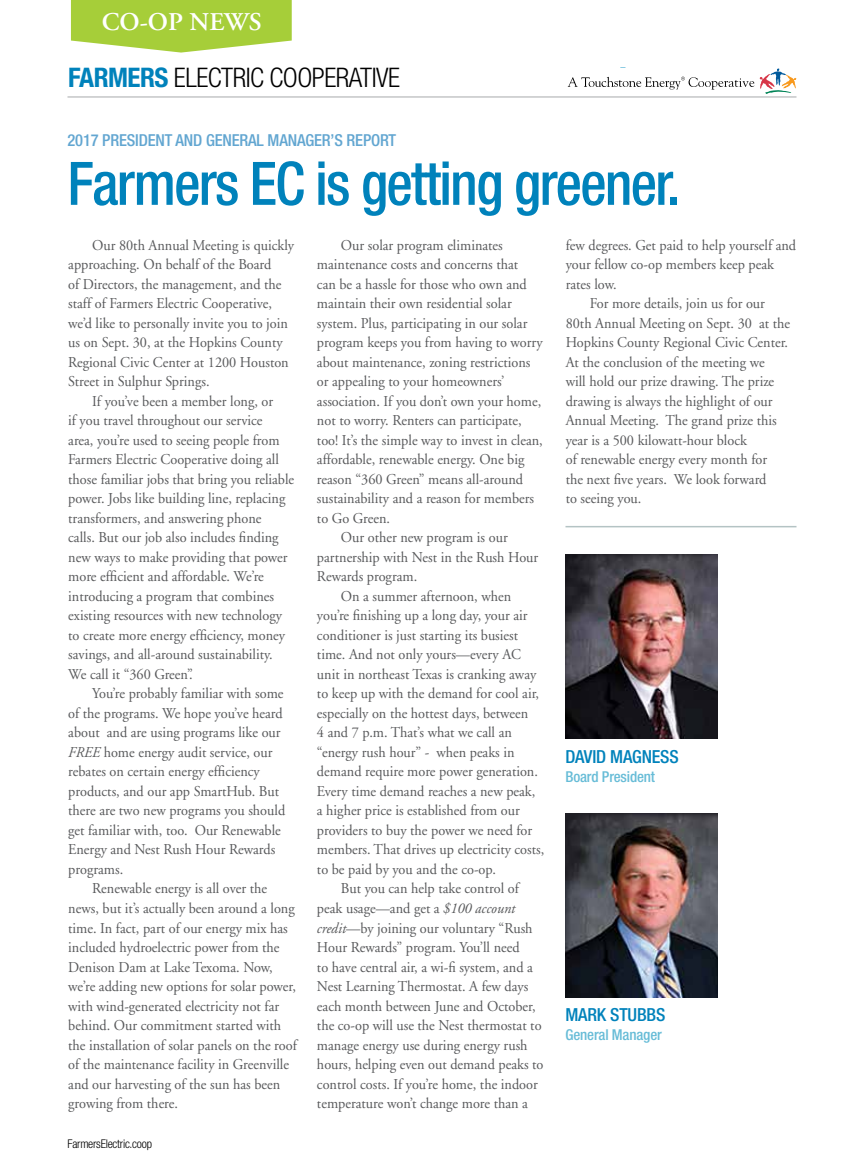
<style>
.page{position:relative;width:864px;height:1175px;background:#fff}
.page>*{position:absolute;margin:0;border:0;box-sizing:border-box;transform-origin:0 0}
.t1{font:500 condensed 60px "Helvetica Neue LT Std";letter-spacing:-.03em;color:#0082bb;scale:.95 1}
.t2{font:300 condensed 27px "Helvetica Neue LT Std";letter-spacing:-.02em;color:#000}
.t3{font:600 25.5px "Adobe Garamond";color:#fff}
.t4{font:500 condensed 18px "Helvetica Neue LT Std";letter-spacing:-.01em;color:#0082bb}
.t5{font:500 condensed 16.5px "Helvetica Neue LT Std";letter-spacing:-.01em;color:#62a6d1}
.t6{font:15px/19.5px "Adobe Garamond";color:#58595b;scale:.95 1}
.t7{font:500 condensed 15px "Helvetica Neue LT Std";letter-spacing:-.01em;color:#67bcd7}
.t8{font:300 condensed 12px "Helvetica Neue LT Std";letter-spacing:-.02em;color:#000}
.s1{font-weight:700;color:#0082bb}
.s2{font-style:italic}
</style>
<div class="page">
<svg style="left:71px;top:0;width:221px;height:53px"></svg>
<img style="left:566px;top:554px;width:152px;height:184px">
<img style="left:566px;top:813px;width:152px;height:184px">
<hr style="left:566px;top:526px;width:230px;height:1px;background:#b4c3c4">
<hr style="left:68px;top:97px;width:728px;height:1px;background:#a7a9ac">
<svg style="left:760px;top:68px;width:36px;height:26px"></svg>
<svg style="left:568px;top:77px;width:186px;height:13px"></svg>
<h3 class="t3" style="left:102px;top:8px;width:161px">CO-OP NEWS</h3>
<h2 class="t2" style="left:68px;top:62px;width:333px"><span class="s1">FARMERS</span> ELECTRIC COOPERATIVE</h2>
<p class="t5" style="left:68px;top:130px;width:330px">2017 PRESIDENT AND GENERAL MANAGER’S REPORT</p>
<h1 class="t1" style="left:68px;top:148px;width:646px">Farmers EC is getting greener.</h1>
<p class="t6" style="left:68px;top:235px;width:239px;text-indent:24px">Our 80th Annual Meeting is quickly approaching. On behalf of the Board<br>of Directors, the management, and the staff of Farmers Electric Cooperative, we’d like to personally invite you to join us on Sept. 30, at the Hopkins County Regional Civic Center at 1200 Houston Street in Sulphur Springs.</p>
<p class="t6" style="left:68px;top:391px;width:239px;text-indent:24px">If you’ve been a member long, or<br>if you travel throughout our service<br>area, you’re used to seeing people from Farmers Electric Cooperative doing all those familiar jobs that bring you reliable power. Jobs like building line, replacing transformers, and answering phone<br>calls. But our job also includes finding new ways to make providing that power more efficient and affordable. We’re introducing a program that combines existing resources with new technology to create more energy efficiency, money savings, and all-around sustainability.<br>We call it “360 Green”.</p>
<p class="t6" style="left:68px;top:684px;width:230px;text-indent:24px">You’re probably familiar with some of the programs. We hope you’ve heard about and are using programs like our <span class="s2">FREE</span> home energy audit service, our rebates on certain energy efficiency products, and our app SmartHub. But there are two new programs you should get familiar with, too. Our Renewable Energy and Nest Rush Hour Rewards programs.</p>
<p class="t6" style="left:68px;top:879px;width:242px;text-indent:24px">Renewable energy is all over the news, but it’s actually been around a long time. In fact, part of our energy mix has included hydroelectric power from the Denison Dam at Lake Texoma. Now, we’re adding new options for solar power, with wind-generated electricity not far behind. Our commitment started with the installation of solar panels on the roof of the maintenance facility in Greenville and our harvesting of the sun has been growing from there.</p>
<p class="t8" style="left:68px;top:1137px;width:86px">FarmersElectric.coop</p>
<p class="t6" style="left:341px;top:235px;width:172px">Our solar program eliminates</p>
<p class="t6" style="left:317px;top:255px;width:213px">maintenance costs and concerns that</p>
<p class="t6" style="left:317px;top:274px;width:222px">can be a hassle for those who own and</p>
<p class="t6" style="left:317px;top:294px;width:207px">maintain their own residential solar</p>
<p class="t6" style="left:317px;top:313px;width:223px">system. Plus, participating in our solar</p>
<p class="t6" style="left:317px;top:333px;width:239px">program keeps you from having to worry</p>
<p class="t6" style="left:317px;top:352px;width:226px">about maintenance, zoning restrictions</p>
<p class="t6" style="left:317px;top:372px;width:199px">or appealing to your homeowners’</p>
<p class="t6" style="left:317px;top:391px;width:238px">association. If you don’t own your home,</p>
<p class="t6" style="left:317px;top:411px;width:217px">not to worry. Renters can participate,</p>
<p class="t6" style="left:317px;top:430px;width:239px">too! It’s the simple way to invest in clean,</p>
<p class="t6" style="left:317px;top:450px;width:220px">affordable, renewable energy. One big</p>
<p class="t6" style="left:317px;top:469px;width:219px">reason “360 Green” means all-around</p>
<p class="t6" style="left:317px;top:489px;width:230px">sustainability and a reason for members</p>
<p class="t6" style="left:317px;top:508px;width:78px">to Go Green.</p>
<p class="t6" style="left:341px;top:528px;width:177px">Our other new program is our</p>
<p class="t6" style="left:317px;top:547px;width:234px">partnership with Nest in the Rush Hour</p>
<p class="t6" style="left:317px;top:567px;width:107px">Rewards program.</p>
<p class="t6" style="left:341px;top:586px;width:181px">On a summer afternoon, when</p>
<p class="t6" style="left:317px;top:606px;width:223px">you’re finishing up a long day, your air</p>
<p class="t6" style="left:317px;top:625px;width:213px">conditioner is just starting its busiest</p>
<p class="t6" style="left:317px;top:645px;width:216px">time. And not only yours—every AC</p>
<p class="t6" style="left:317px;top:664px;width:232px">unit in northeast Texas is cranking away</p>
<p class="t6" style="left:317px;top:684px;width:235px">to keep up with the demand for cool air,</p>
<p class="t6" style="left:317px;top:703px;width:224px">especially on the hottest days, between</p>
<p class="t6" style="left:317px;top:723px;width:207px">4 and 7 p.m. That’s what we call an</p>
<p class="t6" style="left:317px;top:742px;width:209px">“energy rush hour” - when peaks in</p>
<p class="t6" style="left:317px;top:762px;width:234px">demand require more power generation.</p>
<p class="t6" style="left:317px;top:781px;width:231px">Every time demand reaches a new peak,</p>
<p class="t6" style="left:317px;top:801px;width:215px">a higher price is established from our</p>
<p class="t6" style="left:317px;top:820px;width:228px">providers to buy the power we need for</p>
<p class="t6" style="left:317px;top:840px;width:241px">members. That drives up electricity costs,</p>
<p class="t6" style="left:317px;top:859px;width:190px">to be paid by you and the co-op.</p>
<p class="t6" style="left:341px;top:879px;width:189px">But you can help take control of</p>
<p class="t6" style="left:317px;top:898px;width:210px">peak usage—and get a <span class="s2">$100 account</span></p>
<p class="t6" style="left:317px;top:918px;width:229px"><span class="s2">credit</span>—by joining our voluntary “Rush</p>
<p class="t6" style="left:317px;top:937px;width:215px">Hour Rewards” program. You’ll need</p>
<p class="t6" style="left:317px;top:957px;width:229px">to have central air, a wi-fi system, and a</p>
<p class="t6" style="left:317px;top:976px;width:224px">Nest Learning Thermostat. A few days</p>
<p class="t6" style="left:317px;top:996px;width:232px">each month between June and October,</p>
<p class="t6" style="left:317px;top:1015px;width:238px">the co-op will use the Nest thermostat to</p>
<p class="t6" style="left:317px;top:1035px;width:223px">manage energy use during energy rush</p>
<p class="t6" style="left:317px;top:1054px;width:240px">hours, helping even out demand peaks to</p>
<p class="t6" style="left:317px;top:1074px;width:234px">control costs. If you’re home, the indoor</p>
<p class="t6" style="left:317px;top:1093px;width:224px">temperature won’t change more than a</p>
<p class="t6" style="left:566px;top:235px;width:244px">few degrees. Get paid to help yourself and</p>
<p class="t6" style="left:566px;top:255px;width:221px">your fellow co-op members keep peak</p>
<p class="t6" style="left:566px;top:274px;width:55px">rates low.</p>
<p class="t6" style="left:590px;top:294px;width:186px">For more details, join us for our</p>
<p class="t6" style="left:566px;top:313px;width:238px">80th Annual Meeting on Sept. 30 at the</p>
<p class="t6" style="left:566px;top:333px;width:236px">Hopkins County Regional Civic Center.</p>
<p class="t6" style="left:566px;top:352px;width:211px">At the conclusion of the meeting we</p>
<p class="t6" style="left:566px;top:372px;width:221px">will hold our prize drawing. The prize</p>
<p class="t6" style="left:566px;top:391px;width:219px">drawing is always the highlight of our</p>
<p class="t6" style="left:566px;top:411px;width:224px">Annual Meeting. The grand prize this</p>
<p class="t6" style="left:566px;top:430px;width:192px">year is a 500 kilowatt-hour block</p>
<p class="t6" style="left:566px;top:450px;width:214px">of renewable energy every month for</p>
<p class="t6" style="left:566px;top:469px;width:213px">the next five years. We look forward</p>
<p class="t6" style="left:566px;top:489px;width:81px">to seeing you.</p>
<p class="t4" style="left:566px;top:745px;width:115px">DAVID MAGNESS</p>
<p class="t7" style="left:566px;top:768px;width:91px">Board President</p>
<p class="t4" style="left:566px;top:1003px;width:101px">MARK STUBBS</p>
<p class="t7" style="left:566px;top:1025px;width:98px">General Manager</p>
</div>
